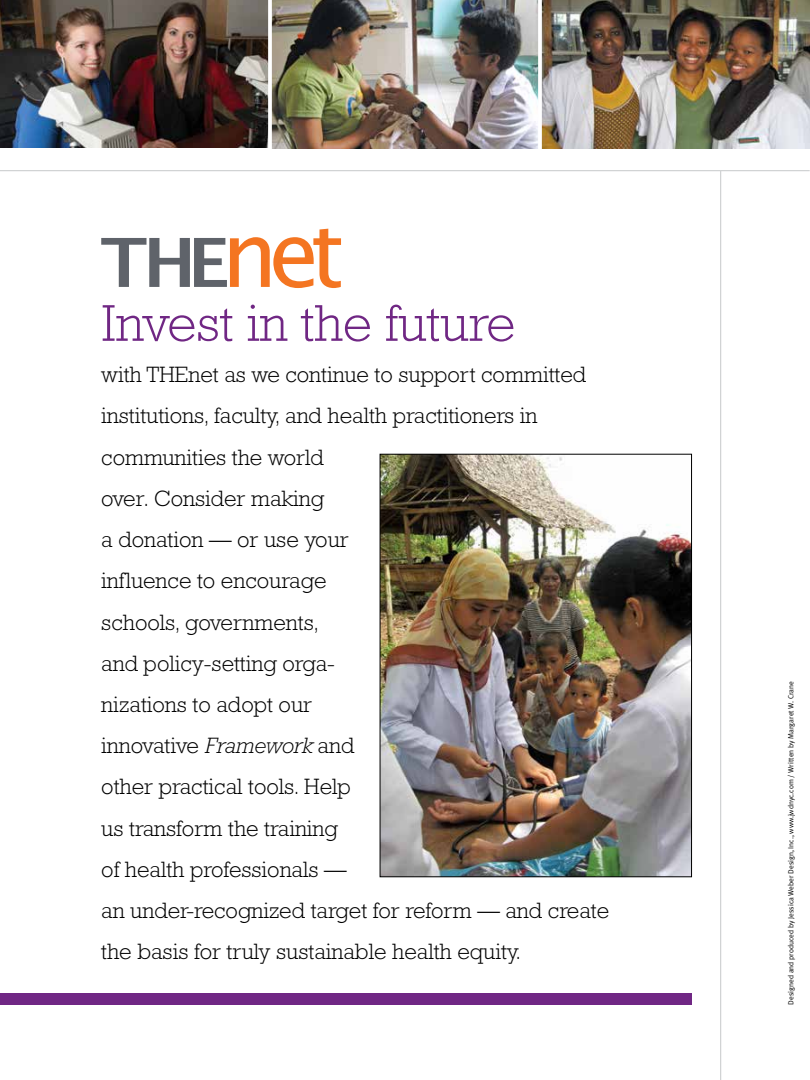
<style>
.page{position:relative;width:810px;height:1080px;background:#fff}
.page>*{position:absolute;margin:0;border:0;box-sizing:border-box;transform-origin:0 0}
.t1{font:300 52.5px "Rockwell";color:#702784}
.t2{font:300 22.5px/41.2px "Rockwell";color:#000}
.t3{font:7.5px "Meta Plus Normal";color:#000}
.s1{font-style:italic}
</style>
<div class="page">
<img style="left:0;top:0;width:268px;height:148px">
<img style="left:382px;top:456px;width:308px;height:419px">
<div style="left:380px;top:454px;width:312px;height:423px;border:1px solid #000"></div>
<div style="left:0;top:993px;width:692px;height:12px;background:#702784"></div>
<hr style="left:720px;top:171px;width:1px;height:909px;background:#d1d3d4">
<hr style="left:0;top:170px;width:810px;height:1px;background:#d1d3d4">
<img style="left:272px;top:0;width:538px;height:148px">
<svg style="left:268px;top:0;width:4px;height:146px"></svg>
<svg style="left:538px;top:0;width:4px;height:149px"></svg>
<svg style="left:101px;top:229px;width:240px;height:59px"></svg>
<h1 class="t1" style="left:101px;top:293px;width:415px">Invest in the future</h1>
<p class="t2" style="left:101px;top:354px;width:509px">with THEnet as we continue to support committed institutions, faculty, and health practitioners in communities the world<br>over. Consider making<br>a donation — or use your<br>influence to encourage<br>schools, governments,<br>and policy-setting orga-<br>nizations to adopt our<br>innovative <span class="s1">Framework</span> and<br>other practical tools. Help<br>us transform the training<br>of health professionals —<br>an under-recognized target for reform — and create the basis for truly sustainable health equity.</p>
<p class="t3" style="left:787px;top:1005px;width:325px;rotate:-90deg">Designed and produced by Jessica Weber Design, Inc., www.jwdnyc.com / Written by Margaret W. Crane</p>
</div>
